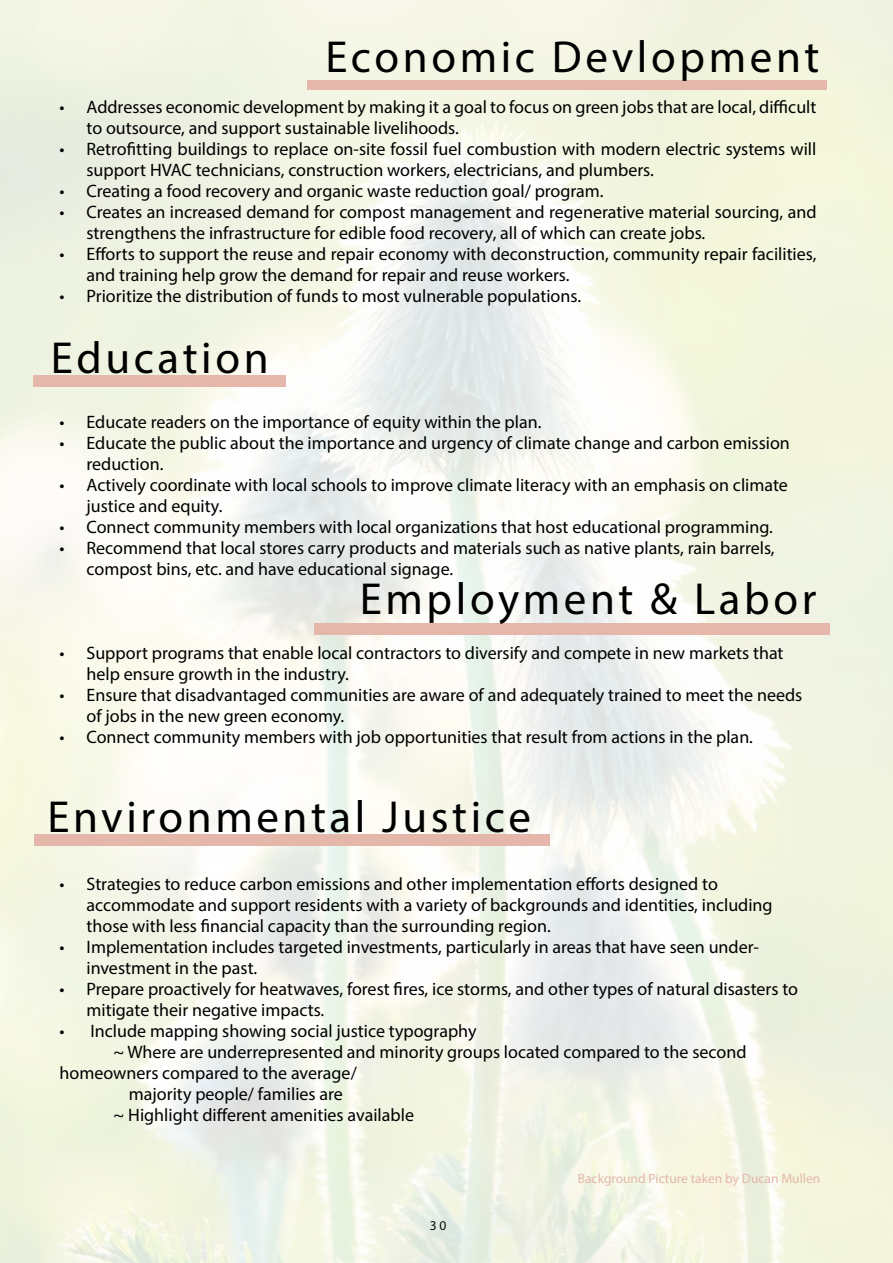
<style>
.page{position:relative;width:893px;height:1263px;background:#fff}
.page>*{position:absolute;margin:0;border:0;box-sizing:border-box;transform-origin:0 0}
.t1{font:45px "Myriad Pro";letter-spacing:.08em;color:#000}
.t2{font:18px/21px "Myriad Pro";color:#000}
.t3{font:13.5px "Myriad Pro";color:#e4b7aa}
.t4{font:13.5px "Myriad Pro";color:#000}
</style>
<div class="page">
<div style="left:308px;top:81px;width:519px;height:9px;background:#e4b7aa"></div>
<div style="left:34px;top:376px;width:252px;height:11px;background:#e4b7aa"></div>
<div style="left:314px;top:623px;width:516px;height:11px;background:#e4b7aa"></div>
<div style="left:34px;top:835px;width:516px;height:11px;background:#e4b7aa"></div>
<h1 class="t1" style="left:325px;top:29px;width:495px">Economic Devlopment</h1>
<p class="t2" style="left:87px;top:96px;width:731px;text-indent:-27px">• Addresses economic development by making it a goal to focus on green jobs that are local, difficult to outsource, and support sustainable livelihoods.</p>
<p class="t2" style="left:87px;top:138px;width:731px;text-indent:-27px">• Retrofitting buildings to replace on-site fossil fuel combustion with modern electric systems will support HVAC technicians, construction workers, electricians, and plumbers.</p>
<p class="t2" style="left:60px;top:180px;width:546px">• Creating a food recovery and organic waste reduction goal/ program.</p>
<p class="t2" style="left:87px;top:201px;width:731px;text-indent:-27px">• Creates an increased demand for compost management and regenerative material sourcing, and strengthens the infrastructure for edible food recovery, all of which can create jobs.</p>
<p class="t2" style="left:87px;top:243px;width:731px;text-indent:-27px">• Efforts to support the reuse and repair economy with deconstruction, community repair facilities, and training help grow the demand for repair and reuse workers.</p>
<p class="t2" style="left:60px;top:285px;width:523px">• Prioritize the distribution of funds to most vulnerable populations.</p>
<h1 class="t1" style="left:51px;top:330px;width:219px">Education</h1>
<p class="t2" style="left:60px;top:411px;width:483px">• Educate readers on the importance of equity within the plan.</p>
<p class="t2" style="left:87px;top:432px;width:705px;text-indent:-27px">• Educate the public about the importance and urgency of climate change and carbon emission reduction.</p>
<p class="t2" style="left:87px;top:474px;width:703px;text-indent:-27px">• Actively coordinate with local schools to improve climate literacy with an emphasis on climate justice and equity.</p>
<p class="t2" style="left:60px;top:516px;width:715px">• Connect community members with local organizations that host educational programming.</p>
<p class="t2" style="left:87px;top:537px;width:690px;text-indent:-27px">• Recommend that local stores carry products and materials such as native plants, rain barrels, compost bins, etc. and have educational signage.</p>
<h1 class="t1" style="left:360px;top:571px;width:458px">Employment &amp; Labor</h1>
<p class="t2" style="left:87px;top:642px;width:698px;text-indent:-27px">• Support programs that enable local contractors to diversify and compete in new markets that help ensure growth in the industry.</p>
<p class="t2" style="left:87px;top:684px;width:717px;text-indent:-27px">• Ensure that disadvantaged communities are aware of and adequately trained to meet the needs of jobs in the new green economy.</p>
<p class="t2" style="left:60px;top:726px;width:695px">• Connect community members with job opportunities that result from actions in the plan.</p>
<h1 class="t1" style="left:47px;top:789px;width:485px">Environmental Justice</h1>
<p class="t2" style="left:87px;top:873px;width:688px;text-indent:-27px">• Strategies to reduce carbon emissions and other implementation efforts designed to accommodate and support residents with a variety of backgrounds and identities, including those with less financial capacity than the surrounding region.</p>
<p class="t2" style="left:87px;top:936px;width:674px;text-indent:-27px">• Implementation includes targeted investments, particularly in areas that have seen under&shy;investment in the past.</p>
<p class="t2" style="left:87px;top:978px;width:713px;text-indent:-27px">• Prepare proactively for heatwaves, forest fires, ice storms, and other types of natural disasters to mitigate their negative impacts.</p>
<p class="t2" style="left:60px;top:1020px;width:418px">• Include mapping showing social justice typography</p>
<p class="t2" style="left:114px;top:1041px;width:634px">~ Where are underrepresented and minority groups located compared to the second</p>
<p class="t2" style="left:60px;top:1062px;width:299px">homeowners compared to the average/</p>
<p class="t2" style="left:129px;top:1083px;width:216px">majority people/ families are</p>
<p class="t2" style="left:114px;top:1104px;width:302px">~ Highlight different amenities available</p>
<p class="t4" style="left:430px;top:1217px;width:18px">30</p>
<p class="t3" style="left:578px;top:1170px;width:244px">Background Picture taken by Ducan Mullen</p>
</div>
